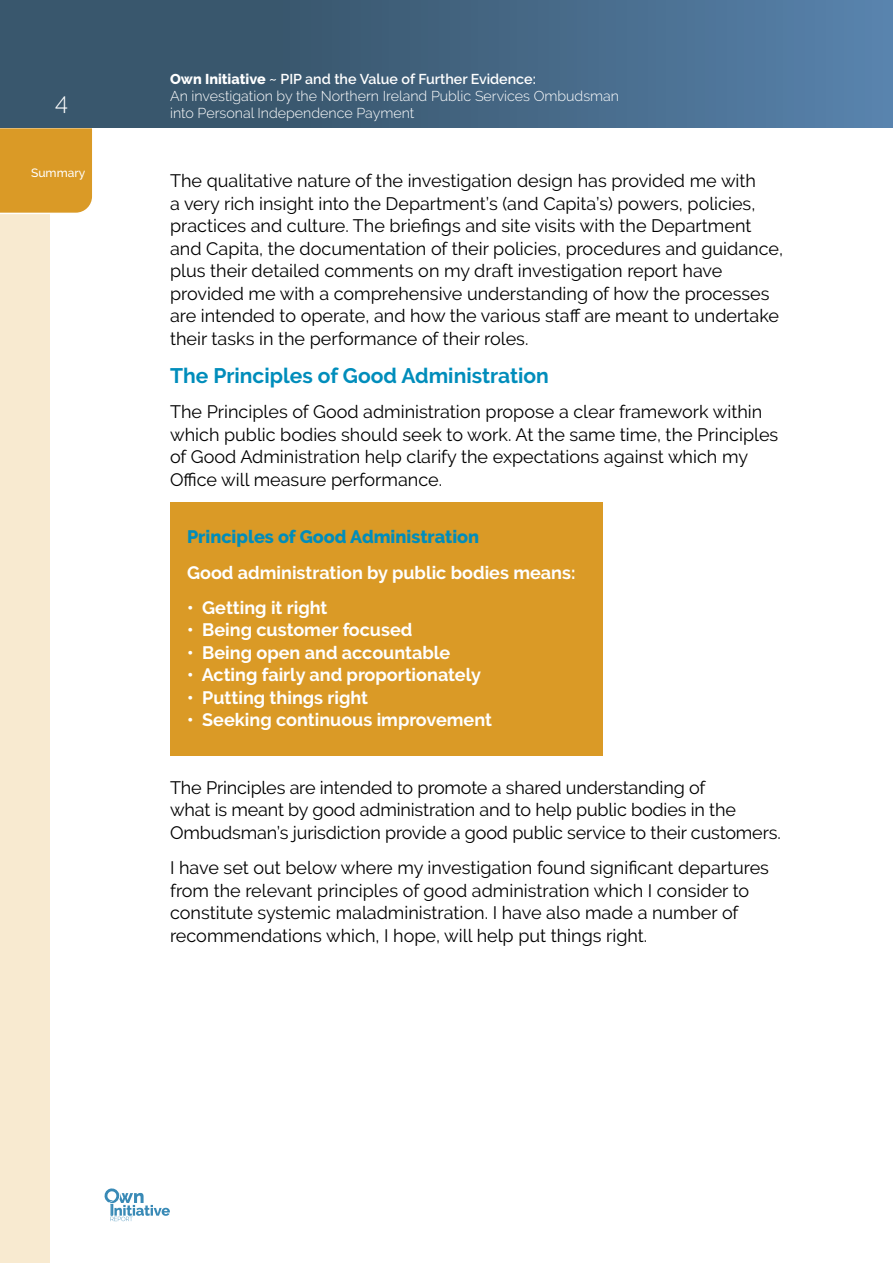
<style>
.page{position:relative;width:893px;height:1263px;background:#fff}
.page>*{position:absolute;margin:0;border:0;box-sizing:border-box;transform-origin:0 0}
.t1{font:300 24px "Raleway";color:#fff}
.sub_headers{font:700 21px "Raleway";color:#008dbb}
.body_text{font:18px/22.5px "Raleway";color:#000}
.Highlighted_text{font:700 18px "Raleway";color:#fff}
.Highlighted_text-2{font:800 18px "Raleway";color:#008dbb}
.t2{font:300 14.25px/17.1px "Raleway";color:#fff}
.t3{font:500 12px "Raleway";color:#fff}
.s1{font-weight:800}
.s2{font-weight:600}
</style>
<div class="page">
<div style="left:0;top:130px;width:50px;height:1133px;background:#f8ead0"></div>
<div style="left:0;top:128px;width:92px;height:86px;background:#da9a26"></div>
<div style="left:0;top:0;width:893px;height:128px;background:linear-gradient(to right,#324d5f,#557ea7)"></div>
<svg style="left:104px;top:1188px;width:66px;height:33px"></svg>
<div style="left:170px;top:502px;width:432px;height:253px;background:#da9a26"></div>
<h1 class="t1" style="left:55px;top:87px;width:14px">4</h1>
<p class="t2" style="left:170px;top:70px;width:451px"><span class="s1">Own Initiative</span> <span class="s2">~ PIP and the Value of Further Evidence:<br></span>An investigation by the Northern Ireland Public Services Ombudsman into Personal Independence Payment</p>
<p class="t3" style="left:31px;top:166px;width:56px">Summary</p>
<p class="body_text" style="left:170px;top:170px;width:614px">The qualitative nature of the investigation design has provided me with<br>a very rich insight into the Department’s (and Capita’s) powers, policies, practices and culture. The briefings and site visits with the Department and Capita, the documentation of their policies, procedures and guidance, plus their detailed comments on my draft investigation report have provided me with a comprehensive understanding of how the processes are intended to operate, and how the various staff are meant to undertake their tasks in the performance of their roles.</p>
<p class="sub_headers" style="left:170px;top:363px;width:380px">The Principles of Good Administration</p>
<p class="body_text" style="left:170px;top:400px;width:610px">The Principles of Good administration propose a clear framework within which public bodies should seek to work. At the same time, the Principles of Good Administration help clarify the expectations against which my Office will measure performance.</p>
<p class="Highlighted_text-2" style="left:187px;top:527px;width:294px">Principles of Good Administration</p>
<p class="Highlighted_text" style="left:187px;top:562px;width:390px">Good administration by public bodies means:</p>
<p class="Highlighted_text" style="left:187px;top:597px;width:142px">• Getting it right</p>
<p class="Highlighted_text" style="left:187px;top:620px;width:227px">• Being customer focused</p>
<p class="Highlighted_text" style="left:187px;top:642px;width:265px">• Being open and accountable</p>
<p class="Highlighted_text" style="left:187px;top:665px;width:296px">• Acting fairly and proportionately</p>
<p class="Highlighted_text" style="left:187px;top:687px;width:183px">• Putting things right</p>
<p class="Highlighted_text" style="left:187px;top:710px;width:306px">• Seeking continuous improvement</p>
<p class="body_text" style="left:170px;top:776px;width:612px">The Principles are intended to promote a shared understanding of<br>what is meant by good administration and to help public bodies in the<br>Ombudsman’s jurisdiction provide a good public service to their customers.</p>
<p class="body_text" style="left:170px;top:856px;width:600px">I have set out below where my investigation found significant departures from the relevant principles of good administration which I consider to constitute systemic maladministration. I have also made a number of recommendations which, I hope, will help put things right.</p>
</div>
